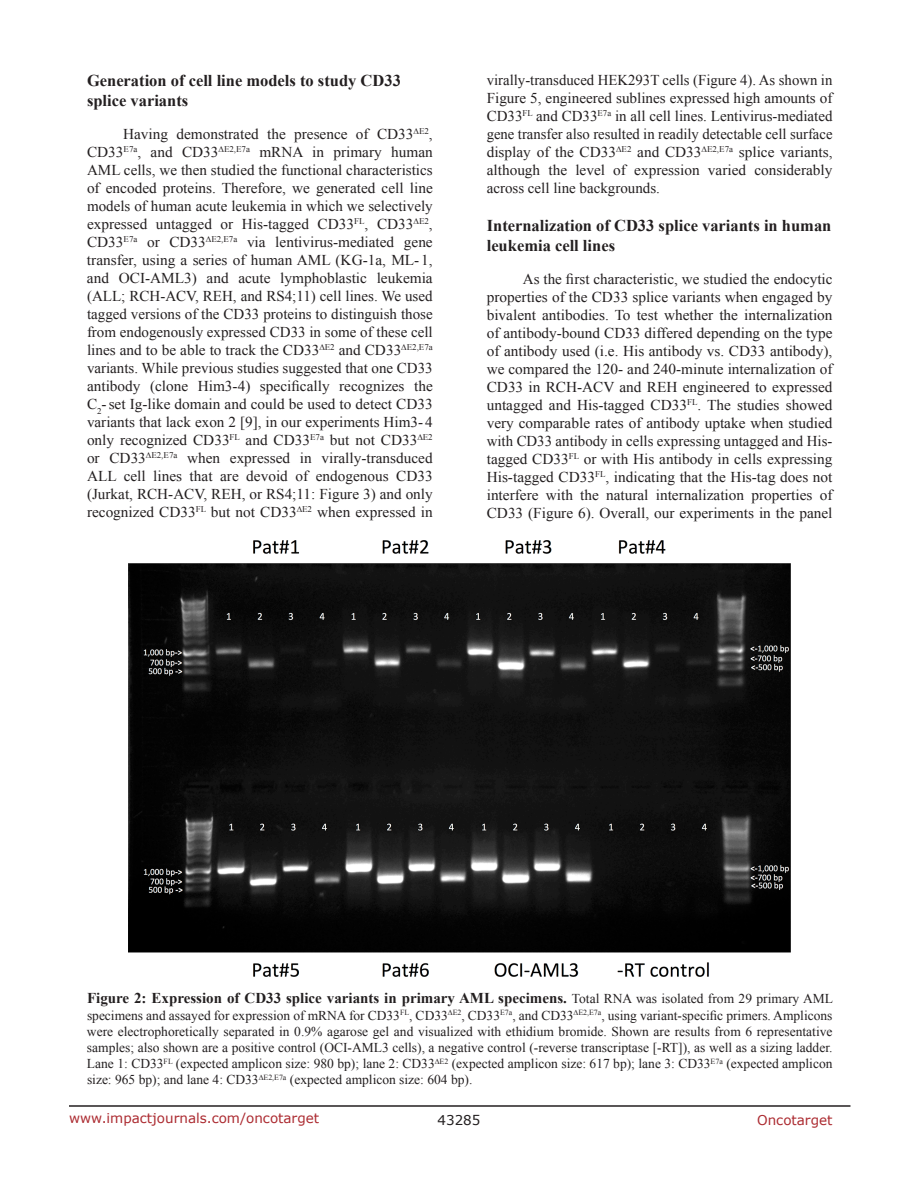
<style>
.page{position:relative;width:918px;height:1188px;background:#fff}
.page>*{position:absolute;margin:0;border:0;box-sizing:border-box;transform-origin:0 0}
.t1{font:700 16.5px/19.8px "Times New Roman";color:#231f20}
.t2{font:15px/18px "Times New Roman";color:#231f20;text-align:justify}
.t3{font:700 15px "Times New Roman";color:#231f20}
.t4{font:13.5px/16.2px "Times New Roman";color:#231f20;text-align:justify}
.t5{font:13.5px "Verdana";color:#ac2b31}
.t6{font:13.5px "Verdana";color:#231f20}
.s1{font-weight:400;font-size:13.5px}
</style>
<div class="page">
<hr style="left:69px;top:1105px;width:781px;height:2px;background:#231f20">
<img style="left:129px;top:540px;width:662px;height:436px">
<p class="t1" style="left:87px;top:70px;width:315px">Generation of cell line models to study CD33 splice variants</p>
<p class="t2" style="left:87px;top:125px;width:347px;text-indent:36px">Having demonstrated the presence of CD33<sup>∆E2</sup>, CD33<sup>E7a</sup>, and CD33<sup>∆E2,E7a</sup> mRNA in primary human AML cells, we then studied the functional characteristics of encoded proteins. Therefore, we generated cell line models of human acute leukemia in which we selectively expressed untagged or His-tagged CD33<sup>FL</sup>, CD33<sup>∆E2</sup>, CD33<sup>E7a</sup> or CD33<sup>∆E2,E7a</sup> via lentivirus-mediated gene transfer, using a series of human AML (KG-1a, ML-1, and OCI-AML3) and acute lymphoblastic leukemia (ALL; RCH-ACV, REH, and RS4;11) cell lines. We used tagged versions of the CD33 proteins to distinguish those from endogenously expressed CD33 in some of these cell lines and to be able to track the CD33<sup>∆E2</sup> and CD33<sup>∆E2,E7a </sup>variants. While previous studies suggested that one CD33 antibody (clone Him3-4) specifically recognizes the C<sub>2</sub>-set Ig-like domain and could be used to detect CD33 variants that lack exon 2 [9], in our experiments Him3- 4 only recognized CD33<sup>FL</sup> and CD33<sup>E7a</sup> but not CD33<sup>∆E2 </sup>or CD33<sup>∆E2,E7a</sup> when expressed in virally-transduced ALL cell lines that are devoid of endogenous CD33 (Jurkat, RCH-ACV, REH, or RS4;11: Figure 3) and only recognized CD33<sup>FL</sup> but not CD33<sup>∆E2</sup> when expressed in</p>
<p class="t2" style="left:487px;top:71px;width:347px">virally-transduced HEK293T cells (Figure 4). As shown in Figure 5, engineered sublines expressed high amounts of CD33<sup>FL</sup> and CD33<sup>E7a</sup> in all cell lines. Lentivirus-mediated gene transfer also resulted in readily detectable cell surface display of the CD33<sup>∆E2</sup> and CD33<sup>∆E2,E7a</sup> splice variants, although the level of expression varied considerably across cell line backgrounds.</p>
<p class="t1" style="left:487px;top:215px;width:346px">Internalization of CD33 splice variants in human leukemia cell lines</p>
<p class="t2" style="left:487px;top:270px;width:347px;text-indent:36px">As the first characteristic, we studied the endocytic properties of the CD33 splice variants when engaged by bivalent antibodies. To test whether the internalization of antibody-bound CD33 differed depending on the type of antibody used (i.e. His antibody vs. CD33 antibody), we compared the 120- and 240-minute internalization of CD33 in RCH-ACV and REH engineered to expressed untagged and His-tagged CD33<sup>FL</sup>. The studies showed very comparable rates of antibody uptake when studied with CD33 antibody in cells expressing untagged and His&shy;tagged CD33<sup>FL</sup> or with His antibody in cells expressing His-tagged CD33<sup>FL</sup>, indicating that the His-tag does not interfere with the natural internalization properties of CD33 (Figure 6). Overall, our experiments in the panel</p>
<p class="t3" style="left:87px;top:988px;width:747px">Figure 2: Expression of CD33 splice variants in primary AML specimens. <span class="s1">Total RNA was isolated from 29 primary AML</span></p>
<p class="t4" style="left:87px;top:1007px;width:747px">specimens and assayed for expression of mRNA for CD33<sup>FL</sup>, CD33<sup>∆E2</sup>, CD33<sup>E7a</sup>, and CD33<sup>∆E2,E7a</sup>, using variant-specific primers. Amplicons were electrophoretically separated in 0.9% agarose gel and visualized with ethidium bromide. Shown are results from 6 representative samples; also shown are a positive control (OCI-AML3 cells), a negative control (-reverse transcriptase [-RT]), as well as a sizing ladder.<br>Lane 1: CD33<sup>FL</sup> (expected amplicon size: 980 bp); lane 2: CD33<sup>∆E2</sup> (expected amplicon size: 617 bp); lane 3: CD33<sup>E7a</sup> (expected amplicon size: 965 bp); and lane 4: CD33<sup>∆E2,E7a</sup> (expected amplicon size: 604 bp).</p>
<p class="t5" style="left:69px;top:1109px;width:252px">www.impactjournals.com/oncotarget</p>
<p class="t6" style="left:438px;top:1111px;width:44px">43285</p>
<p class="t5" style="left:757px;top:1111px;width:77px">Oncotarget</p>
</div>
